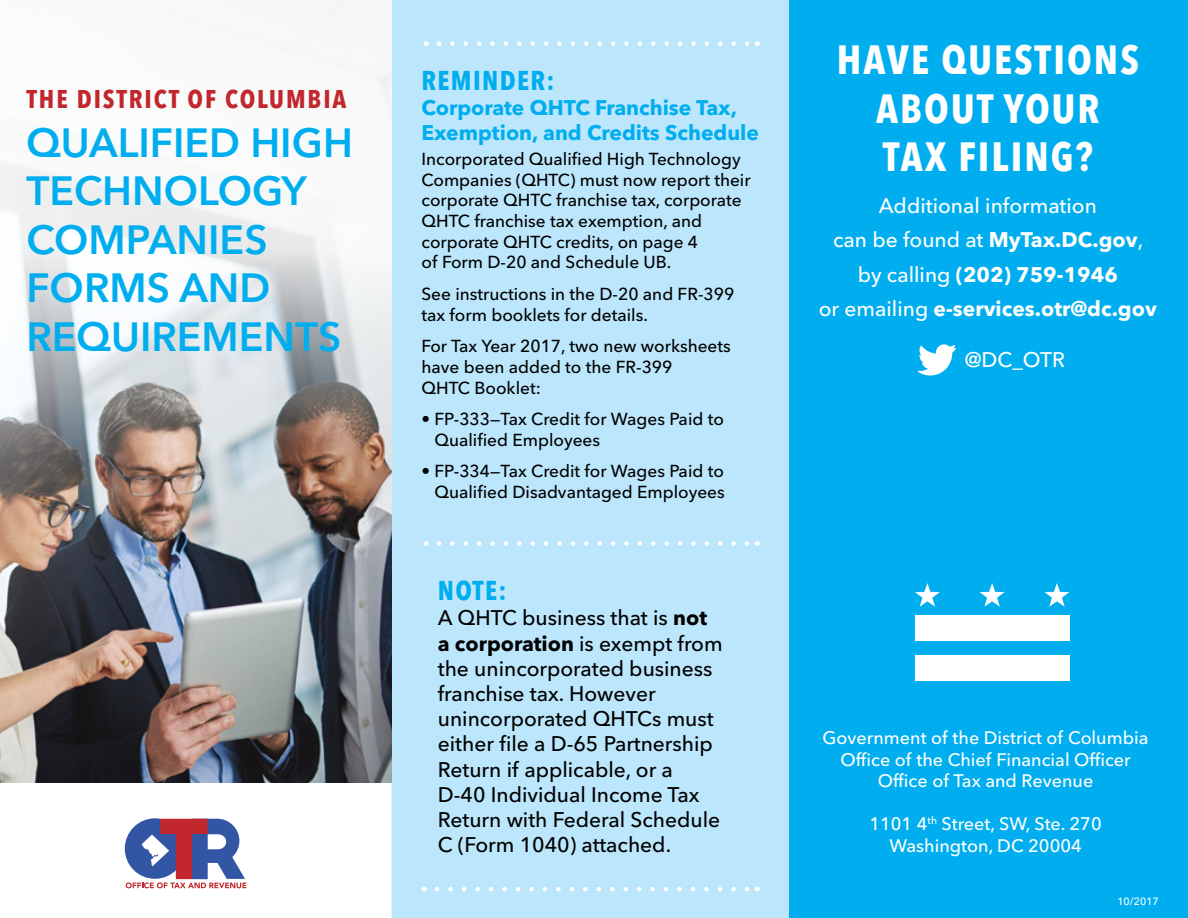
<style>
.page{position:relative;width:1188px;height:918px;background:#fff}
.page>*{position:absolute;margin:0;border:0;box-sizing:border-box;transform-origin:0 0}
.t1{font:600 40.5px/48.6px "Avenir Next LT Pro";color:#00aeef}
.t2{font:700 condensed 40.5px/48.6px "Avenir Next LT Pro";letter-spacing:.05em;color:#fff;text-align:center}
.t3{font:700 condensed 27px "Avenir Next LT Pro";letter-spacing:.05em;color:#00aeef}
.t4{font:700 condensed 25.5px "Avenir Next LT Pro";letter-spacing:.075em;color:#c1272c}
.t5{font:500 21px/25.2px "Avenir Next LT Pro";color:#000}
.t6{font:500 21px/34.5px "Avenir Next LT Pro";color:#fff;text-align:center}
.t7{font:700 21px/25.2px "Avenir Next LT Pro";color:#00aeef}
.t8{font:500 18px/21.6px "Avenir Next LT Pro";color:#fff;text-align:center}
.t9{font:500 17.25px/20.7px "Avenir Next LT Pro";color:#000}
.t10{font:500 10.5px "Avenir Next LT Pro";color:#fff}
.s1{font-weight:700}
</style>
<div class="page">
<div style="left:392px;top:0;width:398px;height:918px;background:#bce6fb"></div>
<svg style="left:439px;top:541px;width:311px;height:5px"></svg>
<svg style="left:439px;top:41px;width:311px;height:5px"></svg>
<svg style="left:437px;top:887px;width:313px;height:4px"></svg>
<img style="left:0;top:486px;width:392px;height:297px">
<svg style="left:0;top:0;width:392px;height:486px;fill:#f6f7f7"></svg>
<svg style="left:125px;top:818px;width:121px;height:70px"></svg>
<div style="left:790px;top:0;width:398px;height:918px;background:#00aeef"></div>
<svg style="left:918px;top:344px;width:38px;height:31px"></svg>
<div style="left:915px;top:615px;width:154px;height:26px;background:#fff"></div>
<div style="left:915px;top:655px;width:154px;height:26px;background:#fff"></div>
<svg style="left:915px;top:583px;width:25px;height:24px"></svg>
<svg style="left:980px;top:583px;width:25px;height:24px"></svg>
<svg style="left:1044px;top:583px;width:25px;height:24px"></svg>
<h3 class="t4" style="left:26px;top:83px;width:322px">THE DISTRICT OF COLUMBIA</h3>
<h1 class="t1" style="left:26px;top:118px;width:328px">QUALIFIED HIGH<br>TECHNOLOGY<br>COMPANIES<br>FORMS AND<br>REQUIREMENTS</h1>
<h2 class="t3" style="left:422px;top:64px;width:135px">REMINDER:</h2>
<p class="t7" style="left:422px;top:95px;width:339px">Corporate QHTC Franchise Tax,<br>Exemption, and Credits Schedule</p>
<p class="t9" style="left:422px;top:149px;width:331px">Incorporated Qualified High Technology Companies (QHTC) must now report their corporate QHTC franchise tax, corporate QHTC franchise tax exemption, and corporate QHTC credits, on page 4<br>of Form D-20 and Schedule UB.</p>
<p class="t9" style="left:422px;top:284px;width:314px">See instructions in the D-20 and FR-399 tax form booklets for details.</p>
<p class="t9" style="left:422px;top:336px;width:311px">For Tax Year 2017, two new worksheets have been added to the FR-399<br>QHTC Booklet:</p>
<p class="t9" style="left:434px;top:409px;width:291px;text-indent:-13px">• FP-333—Tax Credit for Wages Paid to<br>Qualified Employees</p>
<p class="t9" style="left:422px;top:461px;width:305px;text-align:right">• FP-334—Tax Credit for Wages Paid to<br>Qualified Disadvantaged Employees</p>
<h2 class="t3" style="left:438px;top:574px;width:70px">NOTE:</h2>
<p class="t5" style="left:438px;top:605px;width:286px">A QHTC business that is <span class="s1">not a corporation</span> is exempt from the unincorporated business franchise tax. However unincorporated QHTCs must either file a D-65 Partnership<br>Return if applicable, or a<br>D-40 Individual Income Tax<br>Return with Federal Schedule<br>C (Form 1040) attached.</p>
<h1 class="t2" style="left:837px;top:36px;width:304px">HAVE QUESTIONS<br>ABOUT YOUR<br>TAX FILING?</h1>
<p class="t6" style="left:819px;top:188px;width:340px">Additional information<br>can be found at <span class="s1">MyTax.DC.gov</span>, by calling <span class="s1">(202) 759-1946<br></span>or emailing <span class="s1">e-services.otr@dc.gov</span></p>
<p class="t6" style="left:965px;top:342px;width:102px">@DC_OTR</p>
<p class="t8" style="left:823px;top:727px;width:328px">Government of the District of Columbia<br>Office of the Chief Financial Officer<br>Office of Tax and Revenue</p>
<p class="t8" style="left:870px;top:813px;width:234px">1101 4<sup>th</sup> Street, SW, Ste. 270<br>Washington, DC 20004</p>
<p class="t10" style="left:1117px;top:895px;width:43px">10/2017</p>
</div>
